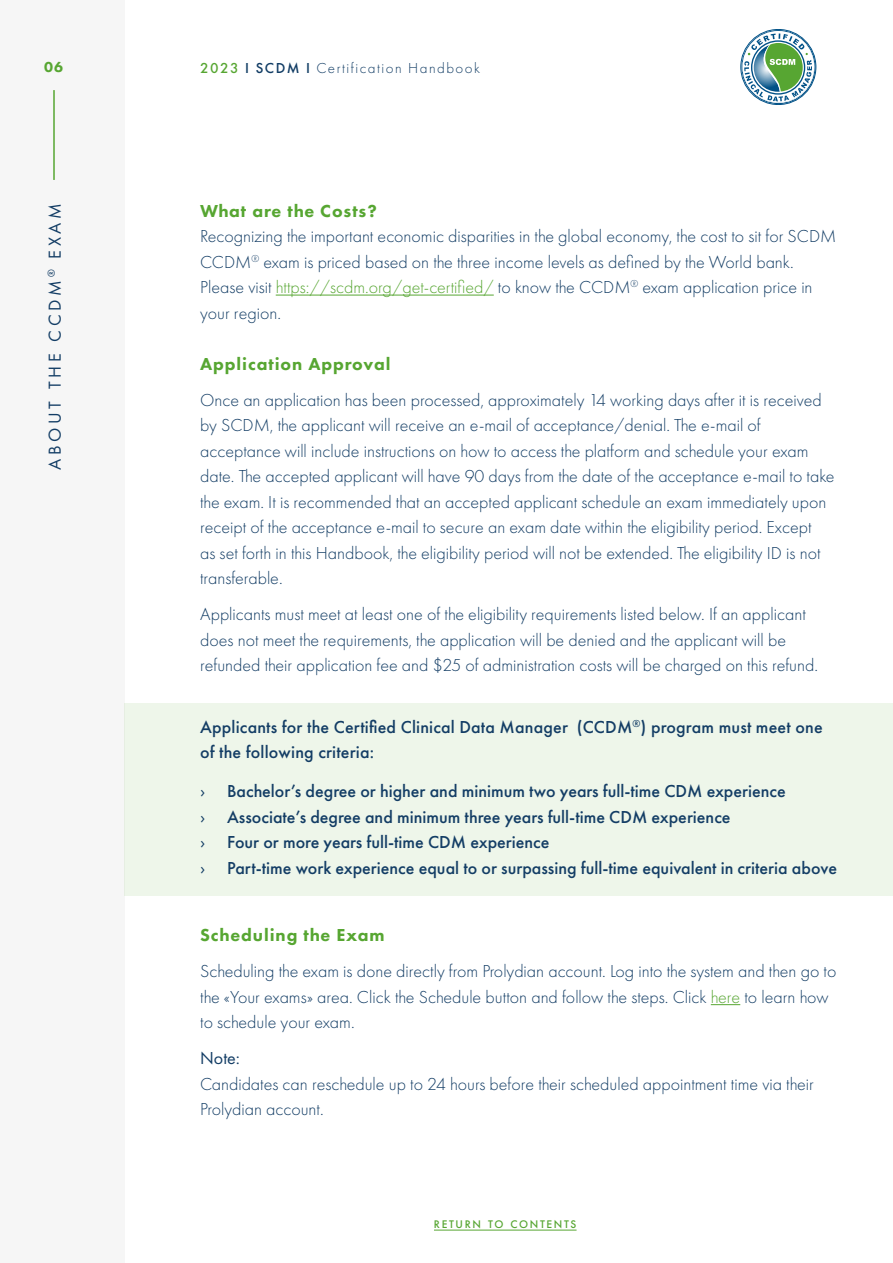
<style>
.page{position:relative;width:893px;height:1263px;background:#fff}
.page>*{position:absolute;margin:0;border:0;box-sizing:border-box;transform-origin:0 0}
.t1{font:300 18px/25.5px "Futura PT";color:#133d65}
.t2{font:500 18px/25.5px "Futura PT";color:#133d65}
.t3{font:800 18px "Futura PT";letter-spacing:.05em;color:#57a632}
.t4{font:18px "Futura PT";letter-spacing:.21em;color:#133d65}
.t5{font:300 15px "Futura PT";letter-spacing:.1em;color:#123d65}
.t6{font:800 15px "Futura PT";color:#57a632}
.t7{font:500 11.4px "Futura PT";letter-spacing:.145em;color:#57a632}
.s1{font-weight:500;color:#57a632}
.s2{font-weight:500}
.s3{color:#57a632}
.s4{font-weight:400}
</style>
<div class="page">
<div style="left:0;top:0;width:125px;height:1263px;background:#f6f6f6"></div>
<svg style="left:742px;top:30px;width:73px;height:74px"></svg>
<div style="left:125px;top:703px;width:768px;height:192px;background:#eef6ea"></div>
<hr style="left:53px;top:90px;width:2px;height:90px;background:#57a632">
<hr style="left:276px;top:295px;width:218px;height:1px;background:#57a632">
<svg style="left:711px;top:1004px;width:29px;height:1px"></svg>
<hr style="left:434px;top:1230px;width:143px;height:1px;background:#57a632">
<p class="t6" style="left:44px;top:58px;width:21px">06</p>
<p class="t5" style="left:200px;top:59px;width:281px"><span class="s1">2023</span> <span class="s2">I SCDM I</span> Certification Handbook</p>
<p class="t4" style="left:44px;top:470px;width:269px;rotate:-90deg">ABOUT THE CCDM<sup>®</sup> EXAM</p>
<p class="t3" style="left:200px;top:199px;width:178px">What are the Costs?</p>
<p class="t1" style="left:200px;top:224px;width:638px">Recognizing the important economic disparities in the global economy, the cost to sit for SCDM CCDM<sup>®</sup> exam is priced based on the three income levels as defined by the World bank.<br>Please visit <span class="s3">https://scdm.org/get-certified/</span> to know the CCDM<sup>®</sup> exam application price in your region.</p>
<p class="t3" style="left:200px;top:352px;width:192px">Application Approval</p>
<p class="t1" style="left:200px;top:387px;width:636px">Once an application has been processed, approximately 14 working days after it is received by SCDM, the applicant will receive an e-mail of acceptance/denial. The e-mail of acceptance will include instructions on how to access the platform and schedule your exam date. The accepted applicant will have 90 days from the date of the acceptance e-mail to take the exam. It is recommended that an accepted applicant schedule an exam immediately upon receipt of the acceptance e-mail to secure an exam date within the eligibility period. Except<br>as set forth in this Handbook, the eligibility period will not be extended. The eligibility ID is not transferable.</p>
<p class="t1" style="left:200px;top:602px;width:619px">Applicants must meet at least one of the eligibility requirements listed below. If an applicant does not meet the requirements, the application will be denied and the applicant will be refunded their application fee and $25 of administration costs will be charged on this refund.</p>
<p class="t2" style="left:200px;top:714px;width:624px">Applicants for the Certified Clinical Data Manager (CCDM<sup>®</sup>) program must meet one of the following criteria:</p>
<p class="t2" style="left:200px;top:779px;width:638px"><span class="s4">›</span> Bachelor’s degree or higher and minimum two years full-time CDM experience<br><span class="s4">›</span> Associate’s degree and minimum three years full-time CDM experience<br><span class="s4">›</span> Four or more years full-time CDM experience<br><span class="s4">›</span> Part-time work experience equal to or surpassing full-time equivalent in criteria above</p>
<p class="t3" style="left:200px;top:924px;width:186px">Scheduling the Exam</p>
<p class="t1" style="left:200px;top:959px;width:638px">Scheduling the exam is done directly from Prolydian account. Log into the system and then go to the «Your exams» area. Click the Schedule button and follow the steps. Click <span class="s3">here</span> to learn how to schedule your exam.</p>
<p class="t4" style="left:200px;top:1048px;width:41px">Note:</p>
<p class="t1" style="left:200px;top:1071px;width:615px">Candidates can reschedule up to 24 hours before their scheduled appointment time via their<br>Prolydian account.</p>
<p class="t7" style="left:434px;top:1218px;width:144px">RETURN TO CONTENTS</p>
</div>
